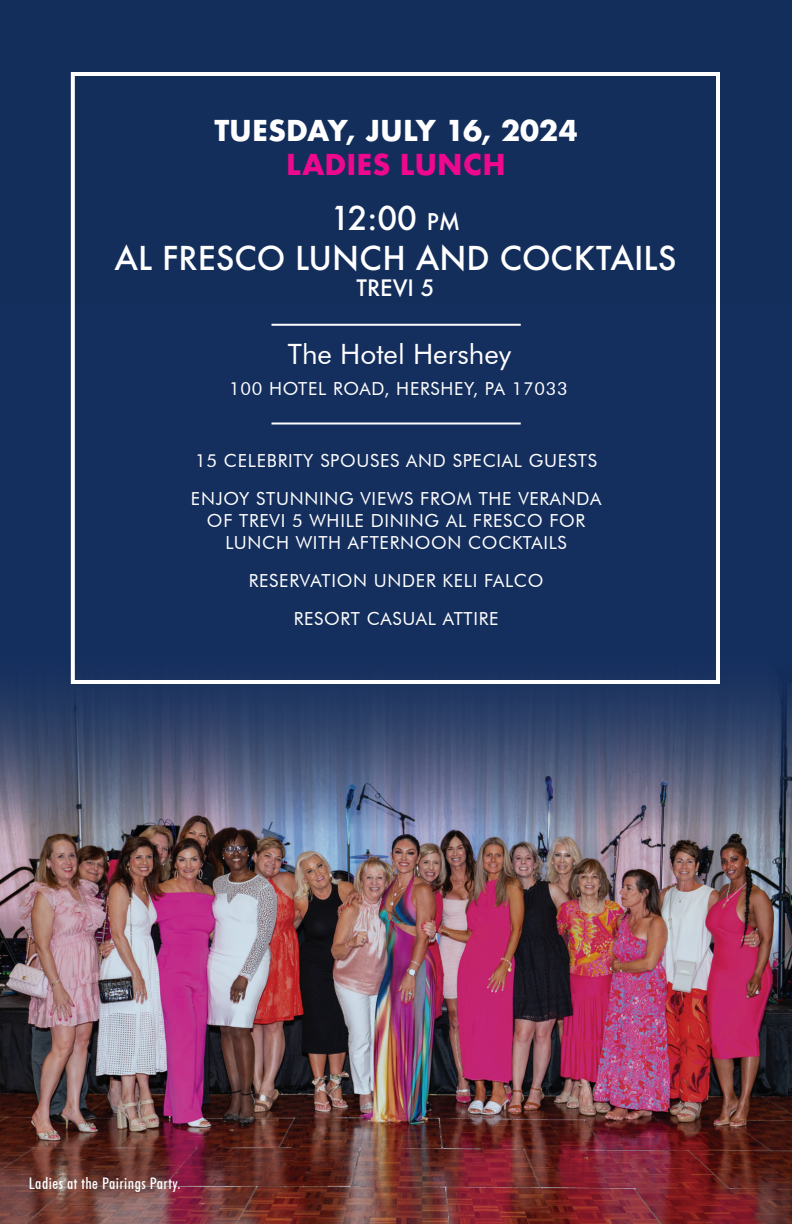
<style>
.page{position:relative;width:792px;height:1224px;background:#fff}
.page>*{position:absolute;margin:0;border:0;box-sizing:border-box;transform-origin:0 0}
.t1{font:500 32px/40px "Futura";color:#fff;text-align:center}
.t2{font:700 28px "Futura";color:#fff}
.t3{font:28px "Futura BT";color:#fff}
.t4{font:700 28px "Futura";color:#ed088d}
.t5{font:500 22px "Futura";color:#fff}
.t6{font:18px/38px "Futura BT";letter-spacing:.04em;color:#fff;text-align:center}
.t7{font:500 condensed 16px "Futura BT";letter-spacing:.03em;color:#fff}
.s1{font-size:22.4px}
</style>
<div class="page">
<img style="left:0;top:0;width:792px;height:1224px">
<hr style="left:271px;top:324px;width:250px;height:2px;background:#fff">
<hr style="left:271px;top:423px;width:250px;height:2px;background:#fff">
<div style="left:71px;top:72px;width:649px;height:612px;border:4px solid #fff"></div>
<h2 class="t2" style="left:214px;top:111px;width:365px">TUESDAY, JULY 16, 2024</h2>
<h2 class="t4" style="left:286px;top:145px;width:221px">LADIES LUNCH</h2>
<h1 class="t1" style="left:114px;top:197px;width:564px">12:00 <span class="s1">pm<br></span>AL FRESCO LUNCH AND COCKTAILS</h1>
<p class="t5" style="left:356px;top:272px;width:80px">TREVI 5</p>
<h2 class="t3" style="left:288px;top:337px;width:225px">The Hotel Hershey</h2>
<p class="t6" style="left:229px;top:370px;width:340px">100 HOTEL ROAD, HERSHEY, PA 17033</p>
<p class="t6" style="left:191px;top:441px;width:412px;text-align:left">15 CELEBRITY SPOUSES AND SPECIAL GUESTS<br>ENJOY STUNNING VIEWS FROM THE VERANDA</p>
<p class="t6" style="left:207px;top:509px;width:380px;line-height:22px">OF TREVI 5 WHILE DINING AL FRESCO FOR<br>LUNCH WITH AFTERNOON COCKTAILS</p>
<p class="t6" style="left:249px;top:561px;width:296px">RESERVATION UNDER KELI FALCO<br>RESORT CASUAL ATTIRE</p>
<p class="t7" style="left:29px;top:1173px;width:153px">Ladies at the Pairings Party.</p>
</div>
